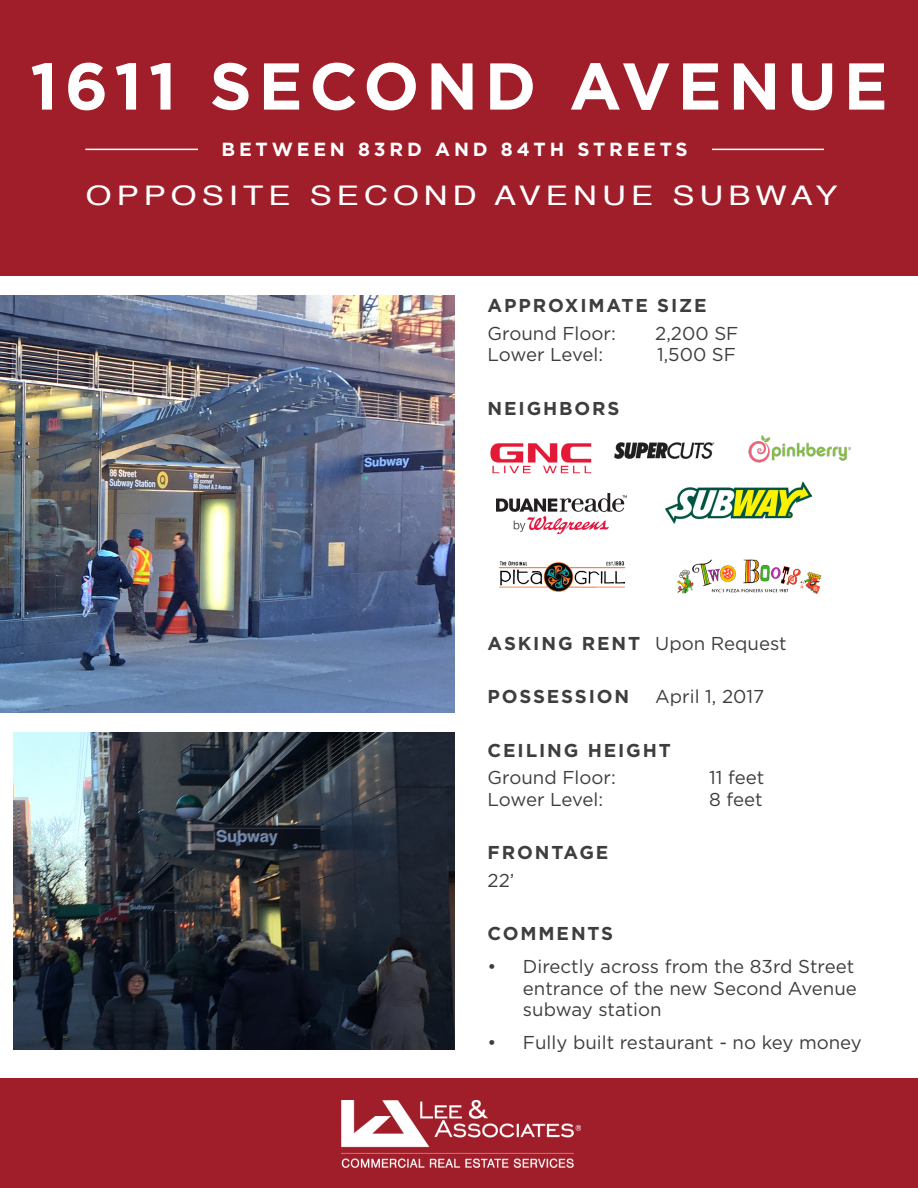
<style>
.page{position:relative;width:918px;height:1188px;background:#fff}
.page>*{position:absolute;margin:0;border:0;box-sizing:border-box;transform-origin:0 0}
.t1{font:700 66px "Gotham";letter-spacing:.1em;color:#fff}
.t2{font:27px "Helvetica";letter-spacing:.15em;color:#fff;scale:1.23 1}
.t3{font:700 19.05px "Gotham";letter-spacing:.2em;color:#fff}
.t4{font:18.6px/21.6px "Gotham";color:#3e3e3f}
.t5{font:700 18.6px/27.5px "Gotham";letter-spacing:.1em;color:#3e3e3f}
.s1{font-weight:400}
.s2{font-weight:700}
</style>
<div class="page">
<div style="left:0;top:0;width:918px;height:275px;background:#a01e2a"></div>
<img style="left:0;top:296px;width:455px;height:417px">
<img style="left:13px;top:732px;width:442px;height:317px">
<img style="left:666px;top:482px;width:146px;height:42px">
<img style="left:677px;top:559px;width:145px;height:35px">
<img style="left:496px;top:494px;width:130px;height:39px">
<hr style="left:85px;top:149px;width:739px;height:1px;background:#fff">
<div style="left:198px;top:141px;width:514px;height:15px;background:#a01e2a"></div>
<img style="left:490px;top:443px;width:102px;height:31px">
<img style="left:500px;top:561px;width:124px;height:31px">
<img style="left:614px;top:442px;width:101px;height:17px">
<div style="left:0;top:1079px;width:918px;height:109px;background:#a01e2a"></div>
<img style="left:342px;top:1101px;width:239px;height:66px">
<img style="left:748px;top:435px;width:103px;height:28px">
<p class="t1" style="left:30px;top:48px;width:859px">1611 SECOND AVENUE</p>
<p class="t3" style="left:222px;top:139px;width:468px">BETWEEN 83RD AND 84TH STREETS</p>
<p class="t2" style="left:86px;top:175px;width:613px">OPPOSITE SECOND AVENUE SUBWAY</p>
<p class="t5" style="left:488px;top:292px;width:221px">APPROXIMATE SIZE<br><span class="s1">Ground Floor:</span></p>
<p class="t4" style="left:655px;top:322px;width:85px">2,200 SF</p>
<p class="t4" style="left:488px;top:344px;width:117px">Lower Level:</p>
<p class="t4" style="left:657px;top:344px;width:81px">1,500 SF</p>
<p class="t5" style="left:488px;top:394px;width:133px">NEIGHBORS</p>
<p class="t4" style="left:488px;top:632px;width:301px"><span class="s2">ASKING RENT</span> Upon Request</p>
<p class="t5" style="left:488px;top:683px;width:143px">POSSESSION</p>
<p class="t4" style="left:655px;top:686px;width:111px">April 1, 2017</p>
<p class="t5" style="left:488px;top:736px;width:185px">CEILING HEIGHT<br><span class="s1">Ground Floor:</span></p>
<p class="t4" style="left:709px;top:767px;width:57px">11 feet</p>
<p class="t4" style="left:488px;top:788px;width:117px">Lower Level:</p>
<p class="t4" style="left:709px;top:788px;width:55px">8 feet</p>
<p class="t5" style="left:488px;top:839px;width:122px">FRONTAGE<br><span class="s1">22’</span></p>
<p class="t5" style="left:488px;top:919px;width:127px">COMMENTS</p>
<p class="t4" style="left:523px;top:955px;width:336px;text-indent:-35px">• Directly across from the 83rd Street entrance of the new Second Avenue subway station</p>
<p class="t4" style="left:488px;top:1031px;width:376px">• Fully built restaurant - no key money</p>
</div>
